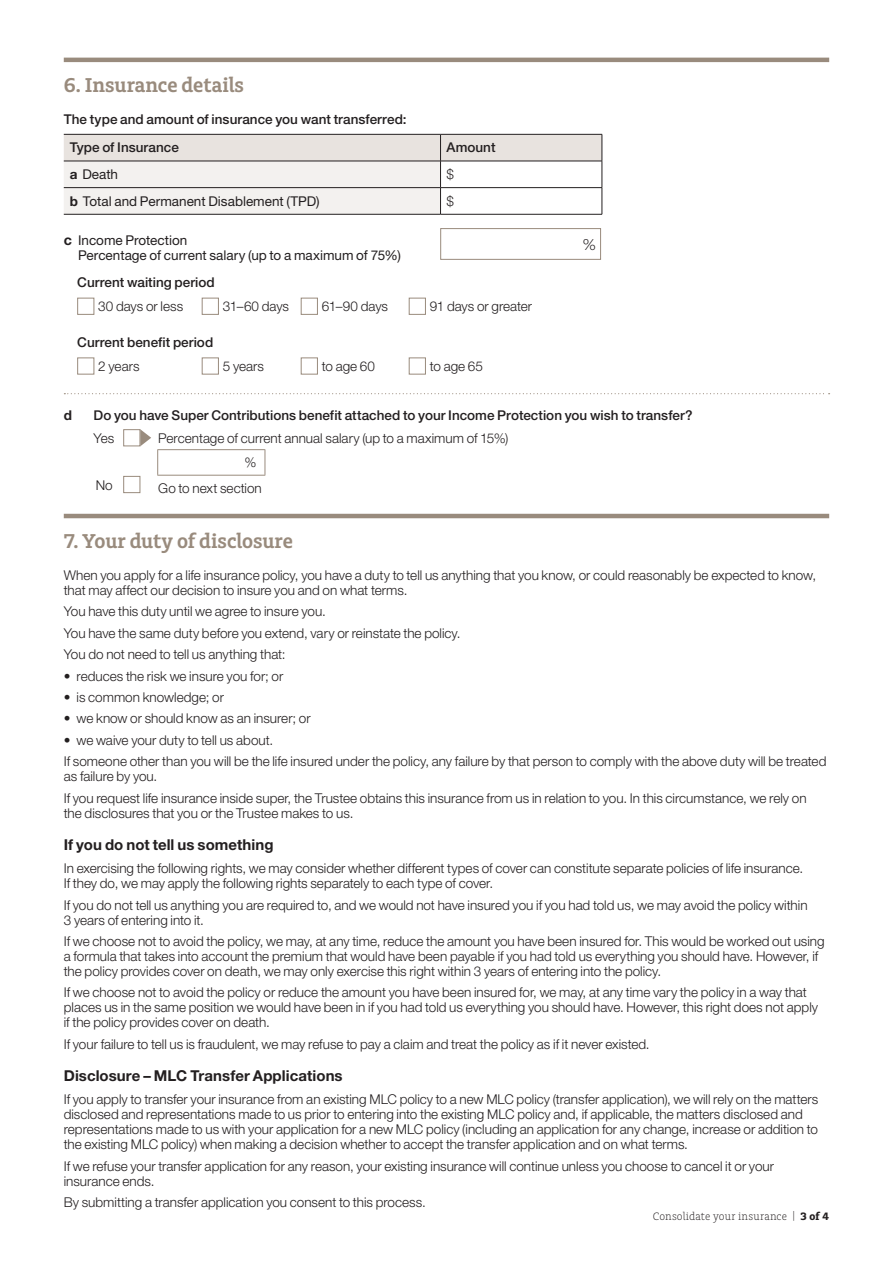
<style>
.page{position:relative;width:893px;height:1263px;background:#fff}
.page>*{position:absolute;margin:0;border:0;box-sizing:border-box;transform-origin:0 0}
.t1{font:600 21px "Charlie Std";letter-spacing:-.005em;color:#998b7d}
.t2{font:300 16.5px "Charlie Std";color:#231f20}
.t3{font:700 15px "Helvetica Neue LT Std";letter-spacing:.005em;color:#231f20}
.t4{font:300 13.5px/15px "Helvetica Neue LT Std";color:#231f20}
.t5{font:500 13.5px/28.7px "Helvetica Neue LT Std";color:#231f20}
.t6{font:13.5px/15px "Helvetica Neue LT Std";color:#231f20}
.t7{font:700 13.5px "Helvetica Neue LT Std";color:#231f20}
.t8{font:300 11.25px "Charlie Std";letter-spacing:.01em;color:#231f20}
.s1{font-weight:700}
.s2{font-weight:700;font-size:14.25px}
</style>
<div class="page">
<hr style="left:64px;top:58px;width:765px;height:4px;background:#998b7d">
<svg style="left:64px;top:393px;width:766px;height:1px"></svg>
<hr style="left:64px;top:514px;width:765px;height:4px;background:#998b7d">
<hr style="left:64px;top:214px;width:377px;height:1px;background:#231f20">
<hr style="left:441px;top:214px;width:161px;height:1px;background:#231f20">
<svg style="left:64px;top:134px;width:539px;height:80px"></svg>
<div style="left:440px;top:228px;width:161px;height:32px;border:1px solid #998b7d"></div>
<div style="left:77px;top:298px;width:17px;height:17px;background:#fff;border:1px solid #998b7d"></div>
<div style="left:202px;top:298px;width:17px;height:17px;background:#fff;border:1px solid #998b7d"></div>
<div style="left:301px;top:298px;width:17px;height:17px;background:#fff;border:1px solid #998b7d"></div>
<div style="left:409px;top:298px;width:17px;height:17px;background:#fff;border:1px solid #998b7d"></div>
<div style="left:77px;top:357px;width:17px;height:17px;border:1px solid #998b7d"></div>
<div style="left:202px;top:357px;width:17px;height:17px;background:#fff;border:1px solid #998b7d"></div>
<div style="left:301px;top:357px;width:17px;height:17px;background:#fff;border:1px solid #998b7d"></div>
<div style="left:409px;top:357px;width:17px;height:17px;background:#fff;border:1px solid #998b7d"></div>
<div style="left:123px;top:429px;width:17px;height:17px;background:#fff;border:1px solid #998b7d"></div>
<svg style="left:140px;top:429px;width:11px;height:17px"></svg>
<hr style="left:157px;top:449px;width:108px;height:1px;background:#998b7d">
<svg style="left:157px;top:450px;width:1px;height:25px"></svg>
<svg style="left:265px;top:450px;width:1px;height:25px"></svg>
<hr style="left:157px;top:475px;width:108px;height:1px;background:#998b7d">
<div style="left:123px;top:476px;width:17px;height:17px;background:#fff;border:1px solid #998b7d"></div>
<h1 class="t1" style="left:64px;top:73px;width:182px">6. Insurance details</h1>
<p class="t5" style="left:70px;top:105px;width:338px;text-indent:-6px">The type and amount of insurance you want transferred:<br>Type of Insurance</p>
<p class="t5" style="left:447px;top:133px;width:50px">Amount</p>
<p class="t6" style="left:70px;top:167px;width:50px"><span class="s1">a</span> Death</p>
<p class="t4" style="left:446px;top:167px;width:9px">$</p>
<p class="t6" style="left:70px;top:193px;width:251px"><span class="s1">b</span> Total and Permanent Disablement (TPD)</p>
<p class="t4" style="left:446px;top:193px;width:9px">$</p>
<p class="t6" style="left:78px;top:232px;width:324px;text-indent:-14px"><span class="s2">c</span> Income Protection<br>Percentage of current salary (up to a maximum of 75%)</p>
<p class="t2" style="left:583px;top:235px;width:15px">%</p>
<p class="t5" style="left:77px;top:268px;width:139px">Current waiting period</p>
<p class="t4" style="left:98px;top:298px;width:86px">30 days or less</p>
<p class="t4" style="left:223px;top:298px;width:68px">31–60 days</p>
<p class="t4" style="left:322px;top:298px;width:68px">61–90 days</p>
<p class="t4" style="left:430px;top:298px;width:104px">91 days or greater</p>
<p class="t5" style="left:77px;top:328px;width:137px">Current benefit period</p>
<p class="t4" style="left:98px;top:358px;width:43px">2 years</p>
<p class="t4" style="left:223px;top:358px;width:43px">5 years</p>
<p class="t4" style="left:322px;top:358px;width:55px">to age 60</p>
<p class="t4" style="left:430px;top:358px;width:55px">to age 65</p>
<p class="t7" style="left:64px;top:407px;width:10px">d</p>
<p class="t5" style="left:94px;top:400px;width:601px">Do you have Super Contributions benefit attached to your Income Protection you wish to transfer?</p>
<p class="t4" style="left:94px;top:431px;width:22px">Yes</p>
<p class="t4" style="left:244px;top:426px;width:265px;line-height:24px;text-indent:-86px">Percentage of current annual salary (up to a maximum of 15%) %</p>
<p class="t4" style="left:96px;top:477px;width:19px">No</p>
<p class="t4" style="left:158px;top:480px;width:105px">Go to next section</p>
<h1 class="t1" style="left:64px;top:529px;width:231px">7. Your duty of disclosure</h1>
<p class="t4" style="left:64px;top:567px;width:754px">When you apply for a life insurance policy, you have a duty to tell us anything that you know, or could reasonably be expected to know, that may affect our decision to insure you and on what terms.</p>
<p class="t4" style="left:64px;top:601px;width:398px;line-height:21.5px">You have this duty until we agree to insure you.<br>You have the same duty before you extend, vary or reinstate the policy.<br>You do not need to tell us anything that:</p>
<p class="t4" style="left:64px;top:668px;width:221px">• reduces the risk we insure you for; or</p>
<p class="t4" style="left:64px;top:689px;width:162px">• is common knowledge; or</p>
<p class="t4" style="left:64px;top:711px;width:248px">• we know or should know as an insurer; or</p>
<p class="t4" style="left:64px;top:729px;width:764px;line-height:21.5px">• we waive your duty to tell us about.<br>If someone other than you will be the life insured under the policy, any failure by that person to comply with the above duty will be treated</p>
<p class="t4" style="left:64px;top:765px;width:744px;line-height:21.5px">as failure by you.<br>If you request life insurance inside super, the Trustee obtains this insurance from us in relation to you. In this circumstance, we rely on</p>
<p class="t4" style="left:64px;top:805px;width:291px">the disclosures that you or the Trustee makes to us.</p>
<p class="t3" style="left:64px;top:835px;width:211px">If you do not tell us something</p>
<p class="t4" style="left:64px;top:860px;width:741px">In exercising the following rights, we may consider whether different types of cover can constitute separate policies of life insurance.<br>If they do, we may apply the following rights separately to each type of cover.</p>
<p class="t4" style="left:64px;top:897px;width:745px">If you do not tell us anything you are required to, and we would not have insured you if you had told us, we may avoid the policy within<br>3 years of entering into it.</p>
<p class="t4" style="left:64px;top:933px;width:762px">If we choose not to avoid the policy, we may, at any time, reduce the amount you have been insured for. This would be worked out using a formula that takes into account the premium that would have been payable if you had told us everything you should have. However, if the policy provides cover on death, we may only exercise this right within 3 years of entering into the policy.</p>
<p class="t4" style="left:64px;top:985px;width:756px">If we choose not to avoid the policy or reduce the amount you have been insured for, we may, at any time vary the policy in a way that places us in the same position we would have been in if you had told us everything you should have. However, this right does not apply if the policy provides cover on death.</p>
<p class="t4" style="left:64px;top:1036px;width:587px">If your failure to tell us is fraudulent, we may refuse to pay a claim and treat the policy as if it never existed.</p>
<p class="t3" style="left:64px;top:1066px;width:280px">Disclosure – MLC Transfer Applications</p>
<p class="t4" style="left:64px;top:1092px;width:756px">If you apply to transfer your insurance from an existing MLC policy to a new MLC policy (transfer application), we will rely on the matters disclosed and representations made to us prior to entering into the existing MLC policy and, if applicable, the matters disclosed and representations made to us with your application for a new MLC policy (including an application for any change, increase or addition to the existing MLC policy) when making a decision whether to accept the transfer application and on what terms.</p>
<p class="t4" style="left:64px;top:1158px;width:712px">If we refuse your transfer application for any reason, your existing insurance will continue unless you choose to cancel it or your insurance ends.</p>
<p class="t4" style="left:64px;top:1194px;width:364px">By submitting a transfer application you consent to this process.</p>
<p class="t8" style="left:653px;top:1210px;width:178px">Consolidate your insurance | <span class="s1">3 of 4</span></p>
</div>
